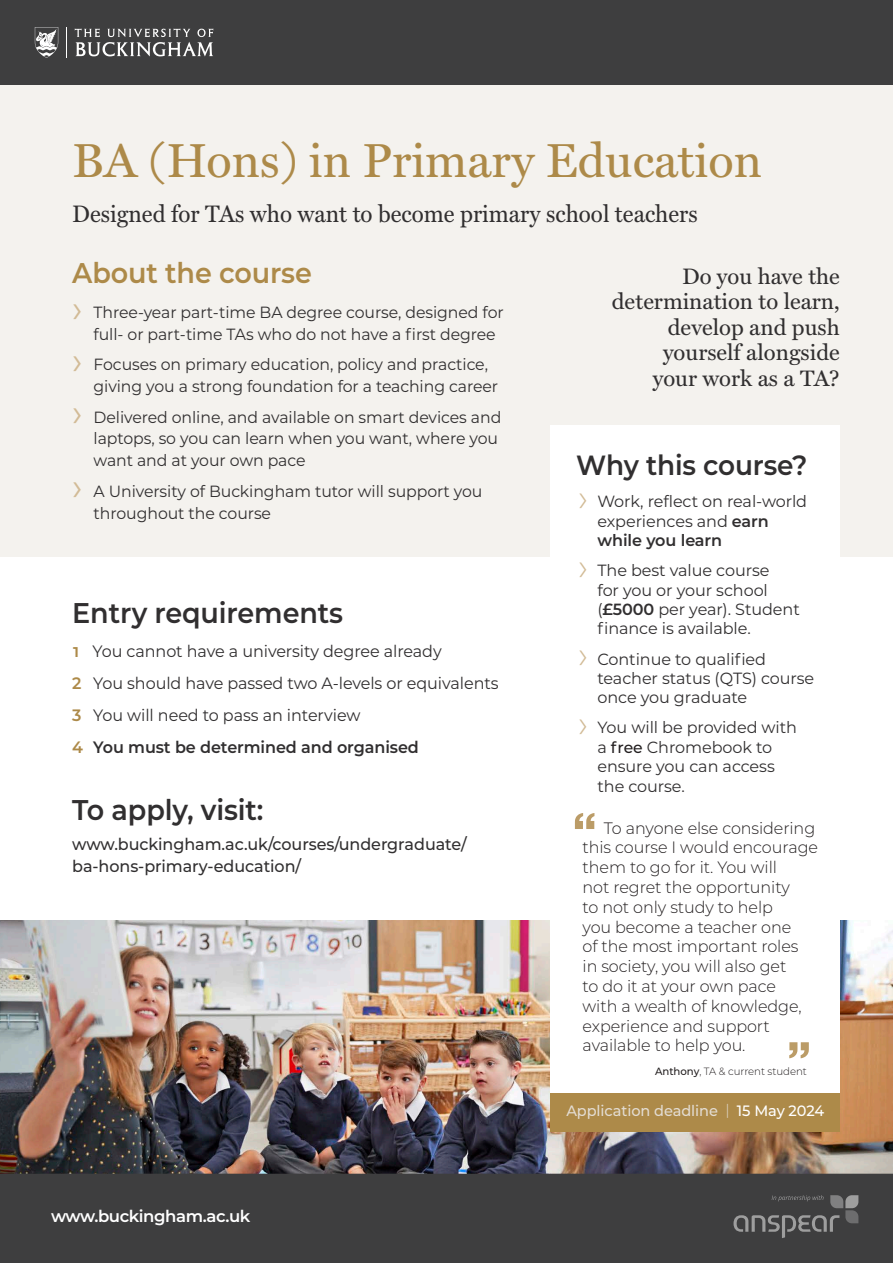
<style>
.page{position:relative;width:893px;height:1263px;background:#fff}
.page>*{position:absolute;margin:0;border:0;box-sizing:border-box;transform-origin:0 0}
.cover_title{font:48px "Miller Text";color:#ad8a49}
.t1{font:39px "Montserrat";color:#d2bb96;scale:.9 1}
.t2{font:300 39px "Montserrat";color:#d2bb96;scale:.9 1}
.t3{font:600 28.5px "Montserrat";letter-spacing:-.005em;color:#312f30;scale:.95 1}
.t4{font:600 28.5px "Montserrat";letter-spacing:-.005em;color:#ad8a49;scale:.95 1}
.t5{font:600 27.75px "Montserrat";letter-spacing:-.005em;color:#312f30;scale:.95 1}
.strapline{font:24px "Miller Text";color:#312f30;scale:.95 1}
.question{font:22.5px/25.5px "Miller Text";color:#312f30;text-align:right}
.text{font:300 16.5px/19.8px "Montserrat";letter-spacing:-.005em;color:#231f20}
.text-2{font:16.5px "Montserrat";letter-spacing:-.005em;color:#312f30}
.text-3{font:500 16.5px/21.3px "Montserrat";letter-spacing:-.005em;color:#312f30}
.text-4{font:600 16.5px "Montserrat";letter-spacing:-.005em;color:#312f30}
.t6{font:600 16.5px "Montserrat";letter-spacing:-.025em;color:#fff}
.t7{font:16.2px/19.5px "Montserrat";letter-spacing:-.005em;color:#312f30}
.text-5{font:500 15px "Montserrat";letter-spacing:-.005em;color:#e3dcd2}
.text-6{font:300 10.5px "Montserrat";letter-spacing:-.005em;color:#231f20}
.s1{font-weight:600}
.s2{font-weight:500;font-size:15.75px;color:#231f20}
.s3{font-weight:600;color:#ad8a49}
.s4{color:#ad8a49}
.s5{font-weight:500}
.s6{font-weight:300}
.s7{color:#fff}
</style>
<div class="page">
<img style="left:0;top:921px;width:893px;height:253px">
<div style="left:0;top:0;width:893px;height:557px;background:#f4f2ee"></div>
<div style="left:0;top:0;width:893px;height:85px;background:#3e3e3f"></div>
<div style="left:0;top:1174px;width:893px;height:89px;background:#3e3e3f"></div>
<svg style="left:75px;top:28px;width:138px;height:28px"></svg>
<hr style="left:66px;top:27px;width:1px;height:31px;background:#fff">
<svg style="left:35px;top:27px;width:23px;height:31px"></svg>
<svg style="left:733px;top:1195px;width:125px;height:43px;background:#525253"></svg>
<div style="left:551px;top:425px;width:289px;height:668px;background:#fff"></div>
<div style="left:551px;top:1093px;width:289px;height:38px;background:#ad8a49"></div>
<svg style="left:575px;top:813px;width:19px;height:16px"></svg>
<svg style="left:789px;top:1042px;width:20px;height:16px"></svg>
<p class="cover_title" style="left:72px;top:132px;width:691px">BA (Hons) in Primary Education</p>
<p class="strapline" style="left:72px;top:199px;width:660px">Designed for TAs who want to become primary school teachers</p>
<p class="t4" style="left:72px;top:253px;width:254px">About the course</p>
<p class="t1" style="left:72px;top:281px;width:13px">›</p>
<p class="t7" style="left:94px;top:301px;width:412px;line-height:21.9px">Three-year part-time BA degree course, designed for full- or part-time TAs who do not have a first degree</p>
<p class="t1" style="left:72px;top:333px;width:13px">›</p>
<p class="t7" style="left:94px;top:353px;width:406px;line-height:21.9px">Focuses on primary education, policy and practice, giving you a strong foundation for a teaching career</p>
<p class="t1" style="left:72px;top:386px;width:13px">›</p>
<p class="t7" style="left:94px;top:405px;width:409px;line-height:21.9px">Delivered online, and available on smart devices and laptops, so you can learn when you want, where you want and at your own pace</p>
<p class="t1" style="left:72px;top:460px;width:13px">›</p>
<p class="t7" style="left:94px;top:479px;width:390px;line-height:21.9px">A University of Buckingham tutor will support you throughout the course</p>
<p class="question" style="left:612px;top:263px;width:230px">Do you have the determination to learn, develop and push yourself alongside<br>your work as a TA?</p>
<p class="t5" style="left:576px;top:445px;width:245px">Why this course?</p>
<p class="t2" style="left:578px;top:471px;width:13px">›</p>
<p class="t7" style="left:597px;top:491px;width:211px">Work, reflect on real-world experiences and <span class="s1">earn while you learn</span></p>
<p class="t2" style="left:578px;top:539px;width:13px">›</p>
<p class="t7" style="left:597px;top:560px;width:204px">The best value course<br>for you or your school (<span class="s1">£5000</span> per year). Student finance is available.</p>
<p class="t2" style="left:578px;top:628px;width:13px">›</p>
<p class="t7" style="left:597px;top:648px;width:218px">Continue to qualified teacher status (QTS) course once you graduate</p>
<p class="t2" style="left:578px;top:697px;width:13px">›</p>
<p class="t7" style="left:597px;top:717px;width:201px">You will be provided with a <span class="s2">free</span> Chromebook to ensure you can access the course.</p>
<p class="t3" style="left:72px;top:592px;width:287px">Entry requirements</p>
<p class="text-2" style="left:73px;top:640px;width:370px"><span class="s3">1</span> You cannot have a university degree already</p>
<p class="text-2" style="left:72px;top:672px;width:428px"><span class="s3">2</span> You should have passed two A-levels or equivalents</p>
<p class="text-2" style="left:72px;top:703px;width:290px"><span class="s3">3</span> You will need to pass an interview</p>
<p class="text-4" style="left:72px;top:735px;width:348px"><span class="s4">4</span> You must be determined and organised</p>
<p class="t3" style="left:72px;top:790px;width:203px">To apply, visit:</p>
<p class="text-3" style="left:72px;top:833px;width:396px">www.buckingham.ac.uk/courses/undergraduate/ ba-hons-primary-education/</p>
<p class="t6" style="left:51px;top:1204px;width:201px">www.buckingham.ac.uk</p>
<p class="text" style="left:583px;top:817px;width:237px;text-indent:21px">To anyone else considering this course I would encourage them to go for it. You will<br>not regret the opportunity<br>to not only study to help<br>you become a teacher one<br>of the most important roles<br>in society, you will also get<br>to do it at your own pace<br>with a wealth of knowledge, experience and support available to help you.</p>
<p class="text-6" style="left:655px;top:1064px;width:153px"><span class="s5">Anthony</span>, TA &amp; current student</p>
<p class="text-5" style="left:566px;top:1100px;width:259px">Application deadline <span class="s6">|</span> <span class="s7">15 May 2024</span></p>
</div>
